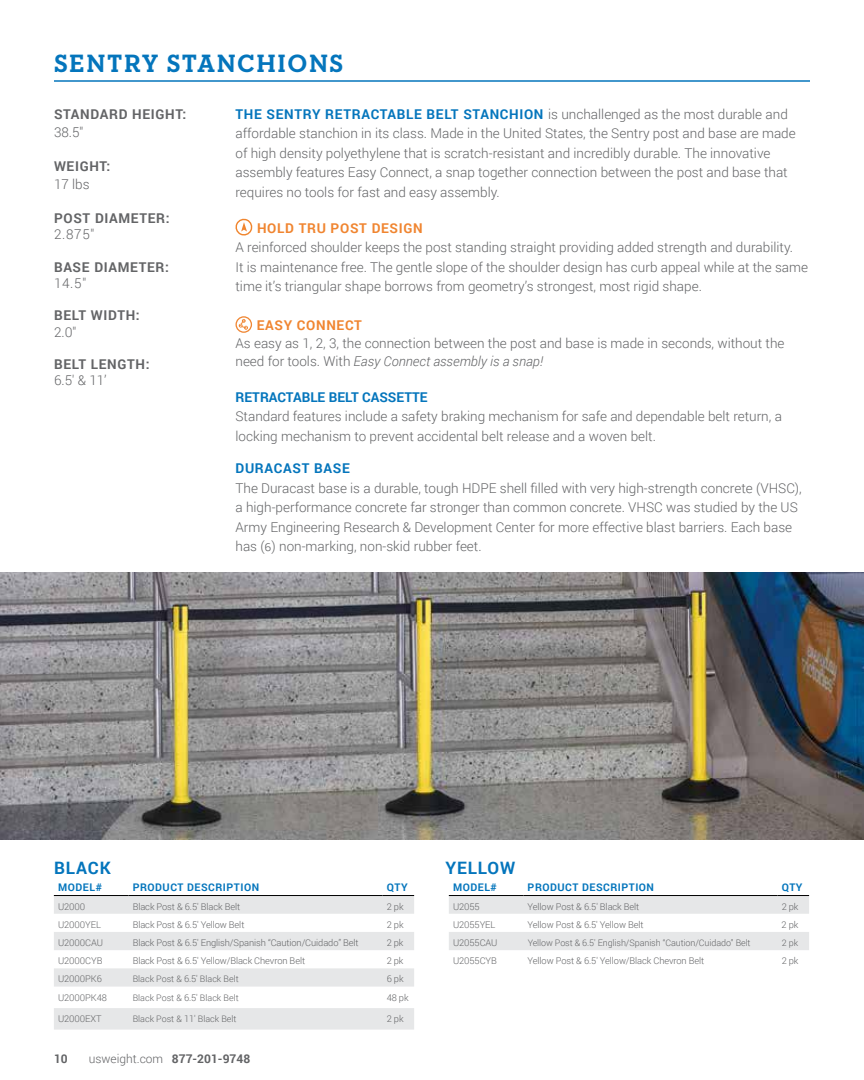
<style>
.page{position:relative;width:864px;height:1080px;background:#fff}
.page>*{position:absolute;margin:0;border:0;box-sizing:border-box;transform-origin:0 0}
.t1{font:700 25.5px "Neutraface Slab Text";letter-spacing:.06em;color:#0475bc}
.t2{font:700 17.1px "Roboto";letter-spacing:.05em;color:#0475bc}
.t3{font:300 13.5px/19.5px "Roboto";color:#636466}
.t4{font:700 13.5px "Roboto";letter-spacing:.05em;color:#636466}
.t5{font:700 13.5px "Roboto";letter-spacing:.05em;color:#f08530}
.t6{font:700 13.5px "Roboto";color:#0475bc}
.t7{font:700 13.5px "Roboto";letter-spacing:.05em;color:#0475bc}
.t8{font:300 12px "Roboto";color:#636466}
.t9{font:700 12px "Roboto";color:#636466}
.t10{font:700 10.5px "Roboto";letter-spacing:.05em;color:#0475bc}
.t11{font:300 9.3px "Roboto";letter-spacing:-.01em;color:#636466}
.t12{font:300 9px "Roboto";color:#636466}
.s1{font-weight:700;color:#0475bc}
.s2{font-style:italic}
.s3{font-size:9.3px}
.s4{font-weight:700}
</style>
<div class="page">
<svg style="left:235px;top:218px;width:18px;height:18px"></svg>
<div style="left:236px;top:316px;width:16px;height:17px;border:1px solid #f08734;border-radius:50%"></div>
<svg style="left:239px;top:319px;width:9px;height:11px"></svg>
<img style="left:0;top:572px;width:864px;height:267px">
<svg style="left:54px;top:896px;width:360px;height:134px;fill:#e6e7e8"></svg>
<hr style="left:54px;top:895px;width:74px;height:1px;background:#000">
<hr style="left:128px;top:895px;width:254px;height:1px;background:#000">
<hr style="left:382px;top:895px;width:32px;height:1px;background:#000">
<svg style="left:449px;top:896px;width:360px;height:54px"></svg>
<hr style="left:449px;top:895px;width:74px;height:1px;background:#000">
<hr style="left:523px;top:895px;width:254px;height:1px;background:#000">
<hr style="left:777px;top:895px;width:32px;height:1px;background:#000">
<hr style="left:54px;top:80px;width:756px;height:2px;background:#0475bc">
<h1 class="t1" style="left:54px;top:47px;width:291px">SENTRY STANCHIONS</h1>
<p class="t4" style="left:54px;top:105px;width:134px">STANDARD HEIGHT:</p>
<p class="t3" style="left:54px;top:122px;width:31px">38.5"</p>
<p class="t4" style="left:54px;top:157px;width:58px">WEIGHT:</p>
<p class="t3" style="left:54px;top:174px;width:37px">17 lbs</p>
<p class="t4" style="left:54px;top:209px;width:117px">POST DIAMETER:</p>
<p class="t3" style="left:54px;top:224px;width:42px">2.875"</p>
<p class="t4" style="left:54px;top:257px;width:117px">BASE DIAMETER:</p>
<p class="t3" style="left:54px;top:273px;width:34px">14.5"</p>
<p class="t4" style="left:54px;top:306px;width:87px">BELT WIDTH:</p>
<p class="t3" style="left:54px;top:322px;width:24px">2.0"</p>
<p class="t4" style="left:54px;top:355px;width:97px">BELT LENGTH:</p>
<p class="t3" style="left:54px;top:370px;width:54px">6.5' &amp; 11’</p>
<p class="t3" style="left:236px;top:104px;width:562px"><span class="s1">THE SENTRY RETRACTABLE BELT STANCHION</span> is unchallenged as the most durable and affordable stanchion in its class. Made in the United States, the Sentry post and base are made of high density polyethylene that is scratch-resistant and incredibly durable. The innovative assembly features Easy Connect, a snap together connection between the post and base that requires no tools for fast and easy assembly.</p>
<p class="t5" style="left:257px;top:218px;width:167px">HOLD TRU POST DESIGN</p>
<p class="t3" style="left:236px;top:237px;width:574px">A reinforced shoulder keeps the post standing straight providing added strength and durability.<br>It is maintenance free. The gentle slope of the shoulder design has curb appeal while at the same time it’s triangular shape borrows from geometry’s strongest, most rigid shape.</p>
<p class="t5" style="left:257px;top:316px;width:107px">EASY CONNECT</p>
<p class="t3" style="left:236px;top:334px;width:551px;line-height:18px">As easy as 1, 2, 3, the connection between the post and base is made in seconds, without the need for tools. With <span class="s2">Easy Connect assembly is a snap!</span></p>
<p class="t6" style="left:236px;top:387px;width:194px">RETRACTABLE BELT CASSETTE</p>
<p class="t3" style="left:236px;top:406px;width:548px">Standard features include a safety braking mechanism for safe and dependable belt return, a locking mechanism to prevent accidental belt release and a woven belt.</p>
<p class="t7" style="left:236px;top:459px;width:116px">DURACAST BASE</p>
<p class="t3" style="left:236px;top:478px;width:568px">The Duracast base is a durable, tough HDPE shell filled with very high-strength concrete (VHSC), a high-performance concrete far stronger than common concrete. VHSC was studied by the US Army Engineering Research &amp; Development Center for more effective blast barriers. Each base has (6) non-marking, non-skid rubber feet.</p>
<p class="t2" style="left:54px;top:856px;width:58px">BLACK</p>
<p class="t2" style="left:445px;top:856px;width:71px">YELLOW</p>
<p class="t10" style="left:58px;top:880px;width:45px">MODEL#</p>
<p class="t10" style="left:133px;top:880px;width:128px">PRODUCT DESCRIPTION</p>
<p class="t10" style="left:387px;top:880px;width:22px">QTY</p>
<p class="t11" style="left:58px;top:900px;width:29px">U2000</p>
<p class="t11" style="left:133px;top:900px;width:109px">Black Post &amp; 6.5′ Black Belt</p>
<p class="t11" style="left:387px;top:900px;width:18px">2 pk</p>
<p class="t11" style="left:58px;top:918px;width:44px">U2000YEL</p>
<p class="t11" style="left:133px;top:918px;width:113px">Black Post &amp; 6.5′ Yellow Belt</p>
<p class="t11" style="left:387px;top:918px;width:18px">2 pk</p>
<p class="t11" style="left:58px;top:936px;width:46px">U2000CAU</p>
<p class="t11" style="left:133px;top:936px;width:228px">Black Post &amp; 6.5' English/Spanish “Caution/Cuidado” Belt</p>
<p class="t11" style="left:387px;top:936px;width:18px">2 pk</p>
<p class="t11" style="left:58px;top:954px;width:46px">U2000CYB</p>
<p class="t11" style="left:133px;top:954px;width:174px">Black Post &amp; 6.5′ Yellow/Black Chevron Belt</p>
<p class="t11" style="left:387px;top:954px;width:18px">2 pk</p>
<p class="t11" style="left:58px;top:973px;width:45px">U2000PK6</p>
<p class="t12" style="left:133px;top:973px;width:107px">Black Post &amp; <span class="s3">6.5′</span> Black Belt</p>
<p class="t11" style="left:387px;top:973px;width:18px">6 pk</p>
<p class="t11" style="left:58px;top:991px;width:50px">U2000PK48</p>
<p class="t12" style="left:133px;top:991px;width:107px">Black Post &amp; <span class="s3">6.5′</span> Black Belt</p>
<p class="t11" style="left:387px;top:991px;width:23px">48 pk</p>
<p class="t11" style="left:58px;top:1012px;width:45px">U2000EXT</p>
<p class="t12" style="left:133px;top:1013px;width:105px">Black Post &amp; <span class="s3">11′</span> Black Belt</p>
<p class="t11" style="left:387px;top:1012px;width:18px">2 pk</p>
<p class="t9" style="left:54px;top:1050px;width:15px">10</p>
<p class="t8" style="left:89px;top:1051px;width:163px">usweight.com <span class="s4">877-201-9748</span></p>
<p class="t10" style="left:453px;top:880px;width:45px">MODEL#</p>
<p class="t10" style="left:528px;top:880px;width:128px">PRODUCT DESCRIPTION</p>
<p class="t10" style="left:782px;top:880px;width:22px">QTY</p>
<p class="t11" style="left:453px;top:900px;width:28px">U2055</p>
<p class="t11" style="left:528px;top:900px;width:113px">Yellow Post &amp; 6.5′ Black Belt</p>
<p class="t11" style="left:782px;top:900px;width:18px">2 pk</p>
<p class="t11" style="left:453px;top:918px;width:44px">U2055YEL</p>
<p class="t11" style="left:528px;top:918px;width:117px">Yellow Post &amp; 6.5' Yellow Belt</p>
<p class="t11" style="left:782px;top:918px;width:18px">2 pk</p>
<p class="t11" style="left:453px;top:936px;width:46px">U2055CAU</p>
<p class="t12" style="left:528px;top:936px;width:224px">Yellow Post &amp; 6.5' English/Spanish “Caution/Cuidado” Belt</p>
<p class="t12" style="left:782px;top:936px;width:18px">2 pk</p>
<p class="t11" style="left:453px;top:954px;width:45px">U2055CYB</p>
<p class="t11" style="left:528px;top:954px;width:178px">Yellow Post &amp; 6.5′ Yellow/Black Chevron Belt</p>
<p class="t11" style="left:782px;top:954px;width:18px">2 pk</p>
</div>
